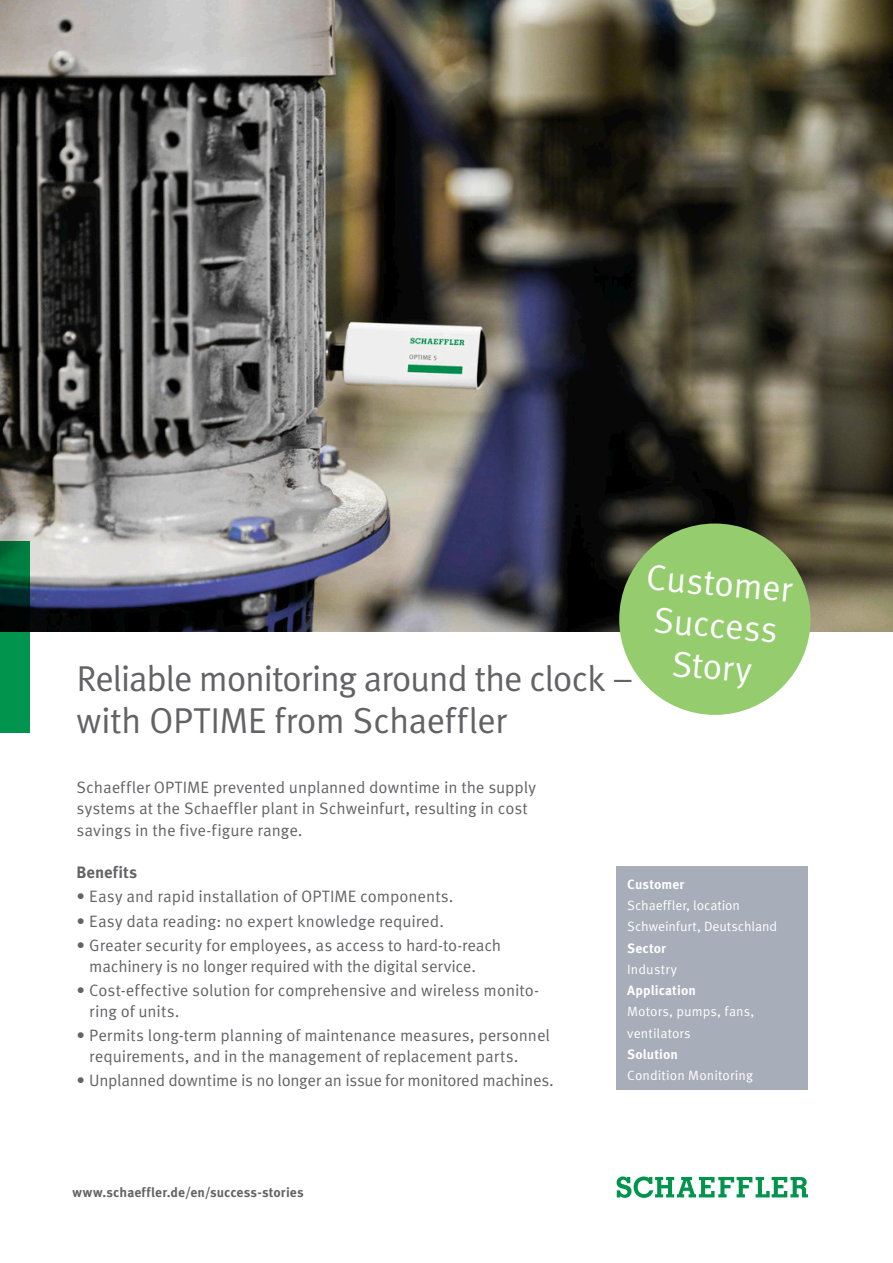
<style>
.page{position:relative;width:893px;height:1263px;background:#fff}
.page>*{position:absolute;margin:0;border:0;box-sizing:border-box;transform-origin:0 0}
.Headline__H1___24pt{font:36px/42px "Schaeffler Meta";letter-spacing:-.03em;color:#636366}
.Headline__H1___24pt-2{font:36px "Schaeffler Meta";color:#fff}
.Teaser_text__11pt_14{font:16.5px/21px "Schaeffler Meta";letter-spacing:-.005em;color:#636366}
.Overline__Copy_text{font:700 16.5px "Schaeffler Meta";letter-spacing:.005em;color:#636366}
.Copy_text__9pt_11_81{font:13.5px/21.3px "Schaeffler Meta";letter-spacing:.005em;color:#fff}
.Copy_text__9pt_11_81-2{font:700 13.5px "Schaeffler Meta";letter-spacing:.005em;color:#636366}
.Copy_text__9pt_11_81-3{font:700 13.5px "Schaeffler Meta";letter-spacing:.005em;color:#fff}
.s1{font-weight:700}
</style>
<div class="page">
<img style="left:0;top:0;width:893px;height:631px">
<svg style="left:617px;top:1176px;width:191px;height:22px"></svg>
<div style="left:617px;top:866px;width:191px;height:224px;background:#a7aeb9"></div>
<div style="left:619px;top:523px;width:191px;height:192px;background:#94cc6e;border-radius:50%"></div>
<svg style="left:0;top:541px;width:30px;height:191px;background:#006c3a"></svg>
<p class="Headline__H1___24pt" style="left:77px;top:657px;width:558px">Reliable monitoring around the clock – with OPTIME from Schaeffler</p>
<p class="Headline__H1___24pt-2" style="left:648px;top:555px;width:148px;rotate:5deg">Customer</p>
<p class="Headline__H1___24pt-2" style="left:655px;top:598px;width:126px;rotate:5deg">Success</p>
<p class="Headline__H1___24pt-2" style="left:674px;top:642px;width:82px;rotate:5deg">Story</p>
<p class="Teaser_text__11pt_14" style="left:77px;top:777px;width:461px">Schaeffler OPTIME prevented unplanned downtime in the supply systems at the Schaeffler plant in Schweinfurt, resulting in cost savings in the five-figure range.</p>
<p class="Overline__Copy_text" style="left:77px;top:862px;width:62px">Benefits</p>
<p class="Teaser_text__11pt_14" style="left:77px;top:886px;width:379px">• Easy and rapid installation of OPTIME components.</p>
<p class="Teaser_text__11pt_14" style="left:77px;top:910px;width:369px">• Easy data reading: no expert knowledge required.</p>
<p class="Teaser_text__11pt_14" style="left:89px;top:935px;width:413px;text-indent:-13px">• Greater security for employees, as access to hard-to-reach machinery is no longer required with the digital service.</p>
<p class="Teaser_text__11pt_14" style="left:89px;top:980px;width:451px;text-indent:-13px">• Cost-effective solution for comprehensive and wireless monito&shy;ring of units.</p>
<p class="Teaser_text__11pt_14" style="left:89px;top:1025px;width:462px;text-indent:-13px">• Permits long-term planning of maintenance measures, personnel requirements, and in the management of replacement parts.</p>
<p class="Teaser_text__11pt_14" style="left:77px;top:1070px;width:479px">• Unplanned downtime is no longer an issue for monitored machines.</p>
<p class="Copy_text__9pt_11_81-2" style="left:73px;top:1184px;width:233px">www.schaeffler.de/en/success-stories</p>
<p class="Copy_text__9pt_11_81-3" style="left:627px;top:875px;width:59px">Customer</p>
<p class="Copy_text__9pt_11_81" style="left:627px;top:895px;width:151px">Schaeffler, location<br>Schweinfurt, Deutschland</p>
<p class="Copy_text__9pt_11_81-3" style="left:627px;top:939px;width:40px">Sector</p>
<p class="Copy_text__9pt_11_81" style="left:627px;top:959px;width:51px">Industry</p>
<p class="Copy_text__9pt_11_81-3" style="left:627px;top:982px;width:70px">Application</p>
<p class="Copy_text__9pt_11_81" style="left:627px;top:1001px;width:129px">Motors, pumps, fans, ventilators<br><span class="s1">Solution</span></p>
<p class="Copy_text__9pt_11_81" style="left:627px;top:1065px;width:127px">Condition Monitoring</p>
</div>
